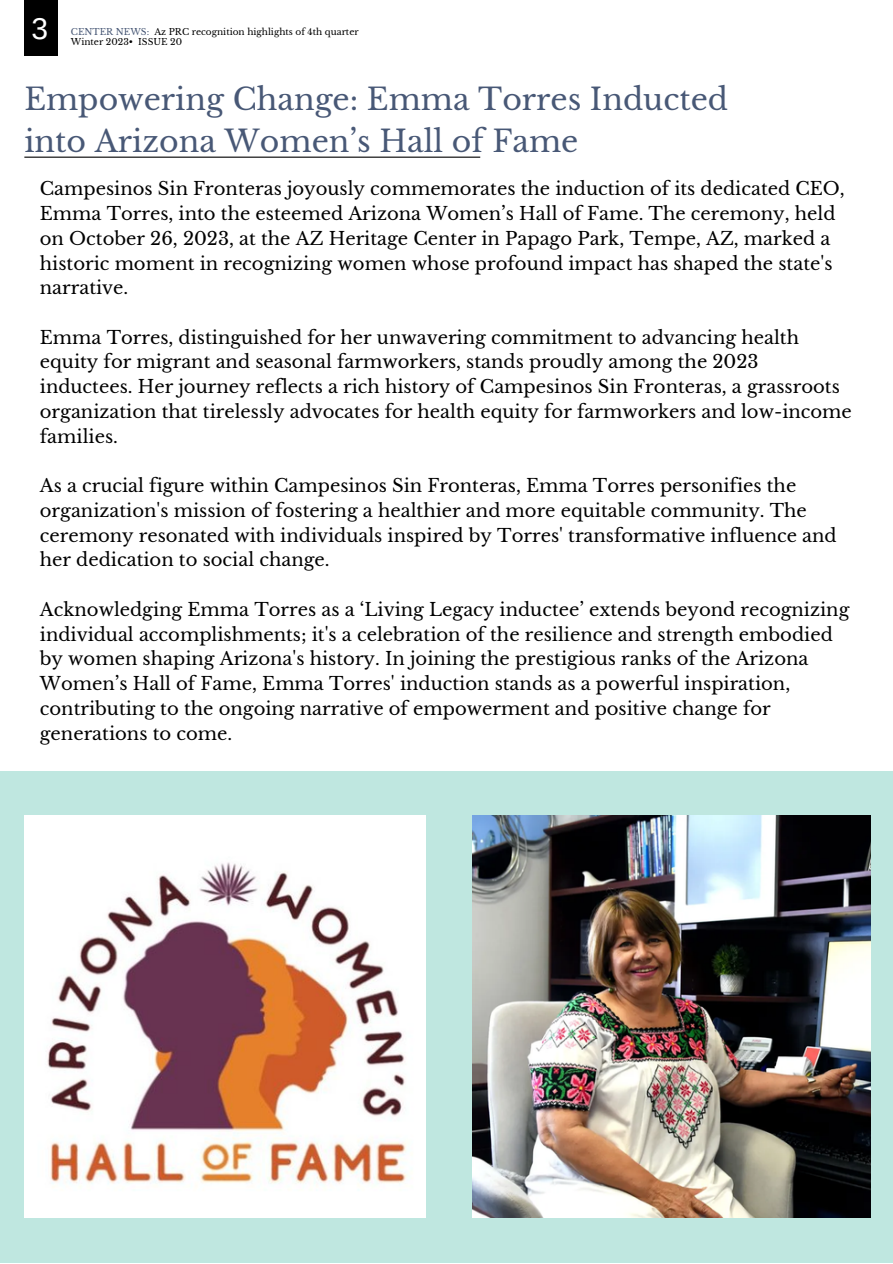
<style>
.page{position:relative;width:893px;height:1264px;background:#fff}
.page>*{position:absolute;margin:0;border:0;box-sizing:border-box;transform-origin:0 0}
.t1{font:30px/41.5px "Libre Baskerville";color:#485876}
.t2{font:30px "Arimo";color:#fff}
.t3{font:18px/24.8px "Libre Baskerville";color:#000}
.t4{font:9px "Libre Baskerville";color:#000}
.s1{color:#485876}
</style>
<div class="page">
<hr style="left:24px;top:157px;width:456px;height:1px;background:#000">
<div style="left:0;top:770px;width:892px;height:492px;background:#bfe7e0"></div>
<div style="left:24px;top:0;width:33px;height:56px;background:#000"></div>
<img style="left:24px;top:816px;width:402px;height:401px">
<img style="left:472px;top:816px;width:398px;height:401px">
<p class="t2" style="left:32px;top:12px;width:18px">3</p>
<p class="t4" style="left:71px;top:27px;width:289px"><span class="s1">CENTER NEWS:</span> Az PRC recognition highlights of 4th quarter</p>
<p class="t4" style="left:71px;top:37px;width:113px">Winter 2023• ISSUE 20</p>
<p class="t1" style="left:24px;top:79px;width:705px">Empowering Change: Emma Torres Inducted into Arizona Women’s Hall of Fame</p>
<p class="t3" style="left:40px;top:177px;width:806px">Campesinos Sin Fronteras joyously commemorates the induction of its dedicated CEO, Emma Torres, into the esteemed Arizona Women’s Hall of Fame. The ceremony, held on October 26, 2023, at the AZ Heritage Center in Papago Park, Tempe, AZ, marked a historic moment in recognizing women whose profound impact has shaped the state's narrative.</p>
<p class="t3" style="left:40px;top:325px;width:813px">Emma Torres, distinguished for her unwavering commitment to advancing health equity for migrant and seasonal farmworkers, stands proudly among the 2023 inductees. Her journey reflects a rich history of Campesinos Sin Fronteras, a grassroots organization that tirelessly advocates for health equity for farmworkers and low-income families.</p>
<p class="t3" style="left:40px;top:473px;width:798px">As a crucial figure within Campesinos Sin Fronteras, Emma Torres personifies the organization's mission of fostering a healthier and more equitable community. The ceremony resonated with individuals inspired by Torres' transformative influence and her dedication to social change.</p>
<p class="t3" style="left:40px;top:597px;width:811px">Acknowledging Emma Torres as a ‘Living Legacy inductee’ extends beyond recognizing individual accomplishments; it's a celebration of the resilience and strength embodied by women shaping Arizona's history. In joining the prestigious ranks of the Arizona Women’s Hall of Fame, Emma Torres' induction stands as a powerful inspiration, contributing to the ongoing narrative of empowerment and positive change for generations to come.</p>
</div>
